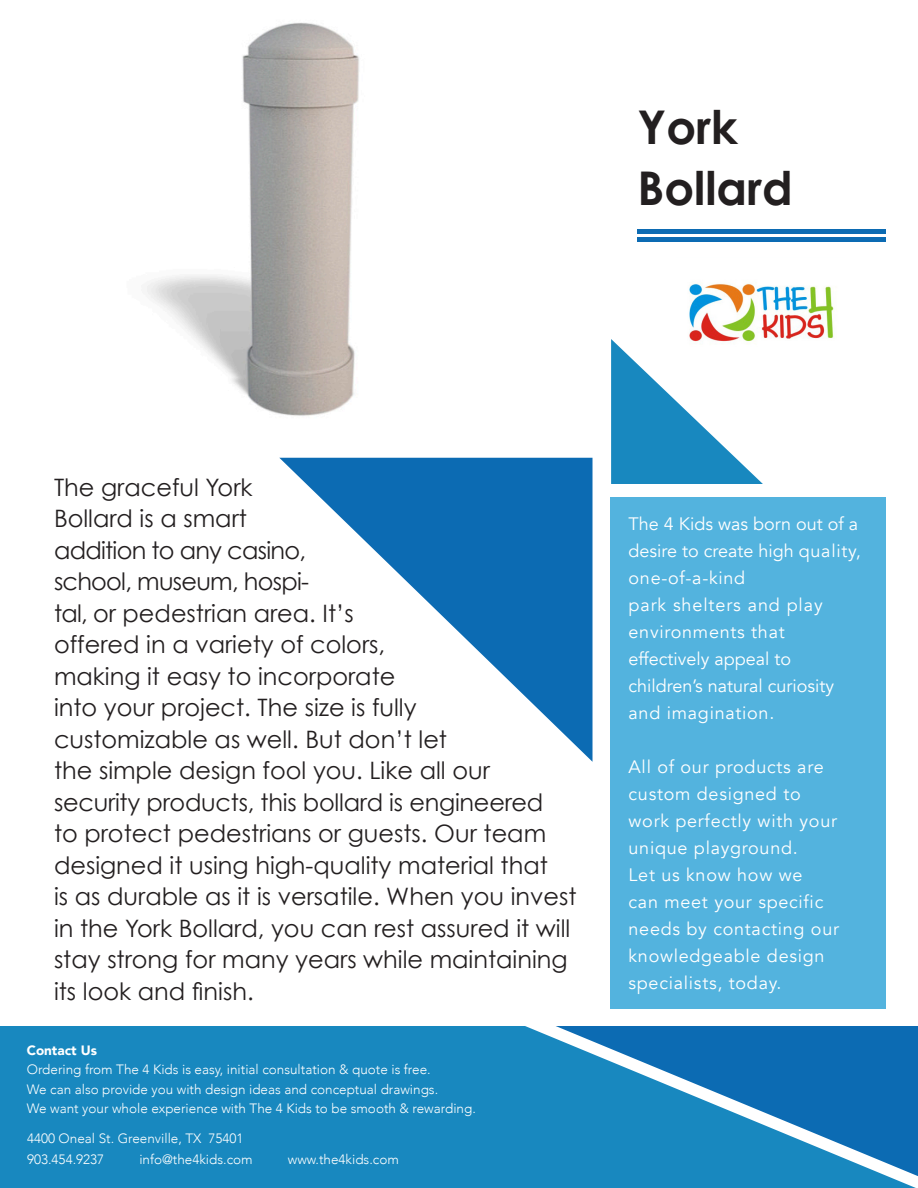
<style>
.page{position:relative;width:918px;height:1188px;background:#fff}
.page>*{position:absolute;margin:0;border:0;box-sizing:border-box;transform-origin:0 0}
.t1{font:700 46.5px "Century Gothic";color:#231f20}
.t2{font:24px/31.5px "Century Gothic";color:#231f20}
.t3{font:18px/27px "Avenir";letter-spacing:.04em;color:#fff}
.t4{font:18px/27px "Avenir";color:#fff}
.t5{font:300 13.5px "Avenir";color:#fff}
.t6{font:900 13.5px "Avenir";color:#fff}
</style>
<div class="page">
<div style="left:611px;top:497px;width:275px;height:512px;background:#53b3de"></div>
<svg style="left:279px;top:458px;width:314px;height:304px"></svg>
<hr style="left:638px;top:229px;width:248px;height:4px;background:#0c6bb3">
<hr style="left:638px;top:238px;width:248px;height:4px;background:#0c6bb3">
<img style="left:689px;top:283px;width:146px;height:56px">
<img style="left:147px;top:22px;width:212px;height:394px">
<svg style="left:611px;top:339px;width:152px;height:145px"></svg>
<div style="left:0;top:1026px;width:916px;height:162px;background:#1888bf"></div>
<svg style="left:556px;top:1026px;width:362px;height:150px;background:#2483be"></svg>
<p class="t1" style="left:638px;top:97px;width:102px">York</p>
<p class="t1" style="left:638px;top:159px;width:157px">Bollard</p>
<p class="t2" style="left:54px;top:471px;width:254px">The graceful York<br>Bollard is a smart addition to any casino,</p>
<p class="t2" style="left:54px;top:566px;width:333px">school, museum, hospi-<br>tal, or pedestrian area. It’s offered in a variety of colors,</p>
<p class="t2" style="left:54px;top:660px;width:364px">making it easy to incorporate into your project. The size is fully</p>
<p class="t2" style="left:54px;top:723px;width:491px">customizable as well. But don’t let<br>the simple design fool you. Like all our security products, this bollard is engineered</p>
<p class="t2" style="left:54px;top:818px;width:495px">to protect pedestrians or guests. Our team designed it using high-quality material that</p>
<p class="t2" style="left:54px;top:881px;width:524px">is as durable as it is versatile. When you invest in the York Bollard, you can rest assured it will stay strong for many years while maintaining its look and finish.</p>
<p class="t6" style="left:27px;top:1039px;width:72px">Contact Us</p>
<p class="t5" style="left:27px;top:1062px;width:406px">Ordering from The 4 Kids is easy, initial consultation &amp; quote is free.</p>
<p class="t5" style="left:27px;top:1081px;width:413px">We can also provide you with design ideas and conceptual drawings.</p>
<p class="t5" style="left:27px;top:1101px;width:451px">We want your whole experience with The 4 Kids to be smooth &amp; rewarding.</p>
<p class="t5" style="left:27px;top:1130px;width:218px">4400 Oneal St. Greenville, TX 75401</p>
<p class="t5" style="left:27px;top:1151px;width:79px">903.454.9237</p>
<p class="t5" style="left:139px;top:1151px;width:115px">info@the4kids.com</p>
<p class="t5" style="left:288px;top:1151px;width:113px">www.the4kids.com</p>
<p class="t4" style="left:629px;top:510px;width:234px">The 4 Kids was born out of a desire to create high quality, one-of-a-kind</p>
<p class="t3" style="left:629px;top:591px;width:196px">park shelters and play</p>
<p class="t3" style="left:629px;top:618px;width:158px">environments that</p>
<p class="t4" style="left:629px;top:645px;width:164px">effectively appeal to</p>
<p class="t4" style="left:629px;top:672px;width:207px">children’s natural curiosity and imagination.</p>
<p class="t3" style="left:629px;top:753px;width:197px">All of our products are custom designed to</p>
<p class="t3" style="left:629px;top:807px;width:210px">work perfectly with your unique playground.</p>
<p class="t3" style="left:629px;top:861px;width:175px">Let us know how we</p>
<p class="t3" style="left:629px;top:888px;width:212px">can meet your specific needs by contacting our knowledgeable design specialists, today.</p>
</div>
